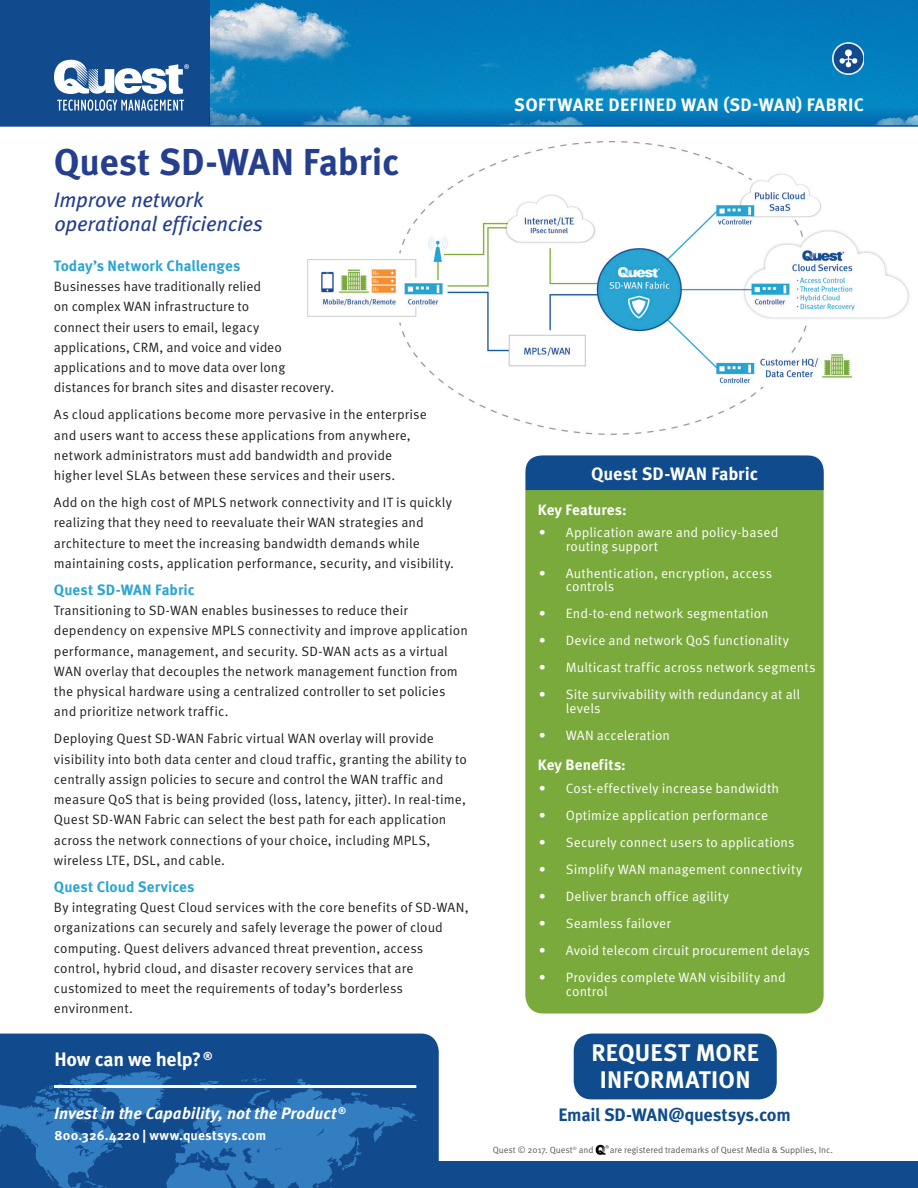
<style>
.page{position:relative;width:918px;height:1188px;background:#fff}
.page>*{position:absolute;margin:0;border:0;box-sizing:border-box;transform-origin:0 0}
.Heading_Large{font:700 37.5px "Meta OT";letter-spacing:-.01em;color:#253f8e}
.Features_Bullet_List{font:700 24px/27px "Meta OT";letter-spacing:.01em;color:#fff;text-align:center}
.Heading_Large-2{font:italic 21px/24px "Meta OT";letter-spacing:-.01em;color:#253f8e}
.t1{font:700 19.5px "Meta OT";letter-spacing:-.015em;color:#fff}
.Subhead{font:700 18px "Meta OT";letter-spacing:.02em;color:#fff}
.Footer_Large_Text{font:700 18px "Meta OT";letter-spacing:-.015em;color:#0f4b8d}
.Subhead-2{font:700 18px "Meta OT";letter-spacing:-.005em;color:#fff}
.t2{font:italic 700 16.5px "Meta OT";color:#fff}
.Body_Text{font:700 15px "Meta OT";letter-spacing:.005em;color:#2aa4d2}
.Features_Bullet_List-2{font:700 15px "Meta OT";letter-spacing:.005em;color:#fff}
.Body_Text-2{font:13.5px/20.2px "Meta OT Norm";letter-spacing:.005em;color:#231f20}
.t3{font:13.5px/13.5px "Meta OT Norm";letter-spacing:.005em;color:#fff}
.t4{font:700 13.5px "Meta OT";letter-spacing:.01em;color:#fff}
.t5{font:9px "Meta OT Norm";color:#57585a}
</style>
<div class="page">
<div style="left:525px;top:456px;width:299px;height:558px;background:#7aaa3c;border-radius:18px"></div>
<div style="left:526px;top:456px;width:298px;height:34px;background:#0f4b8d"></div>
<img style="left:307px;top:141px;width:602px;height:293px">
<div style="left:0;top:1161px;width:918px;height:27px;background:#124a8e"></div>
<img style="left:210px;top:0;width:708px;height:106px">
<div style="left:0;top:0;width:210px;height:126px;background:#124a8e"></div>
<svg style="left:57px;top:100px;width:127px;height:11px"></svg>
<svg style="left:54px;top:60px;width:135px;height:34px"></svg>
<svg style="left:210px;top:106px;width:708px;height:19px;background:#137fbb"></svg>
<hr style="left:0;top:125px;width:918px;height:2px;background:#124a8e">
<div style="left:0;top:1034px;width:439px;height:127px;background:#124a8e"></div>
<svg style="left:0;top:1071px;width:417px;height:117px;background:#2061a5"></svg>
<hr style="left:54px;top:1085px;width:362px;height:3px;background:#fff">
<img style="left:595px;top:1144px;width:14px;height:11px">
<img style="left:833px;top:43px;width:31px;height:31px">
<div style="left:574px;top:1034px;width:203px;height:65px;background:#0f4b8d;border-radius:18px"></div>
<p class="Heading_Large" style="left:54px;top:139px;width:347px">Quest SD-WAN Fabric</p>
<p class="Heading_Large-2" style="left:54px;top:188px;width:211px">Improve network operational efficiencies</p>
<p class="Body_Text" style="left:54px;top:256px;width:188px">Today’s Network Challenges</p>
<p class="Body_Text-2" style="left:54px;top:277px;width:209px">Businesses have traditionally relied</p>
<p class="Body_Text-2" style="left:54px;top:297px;width:197px">on complex WAN infrastructure to</p>
<p class="Body_Text-2" style="left:54px;top:317px;width:207px">connect their users to email, legacy</p>
<p class="Body_Text-2" style="left:54px;top:337px;width:229px">applications, CRM, and voice and video</p>
<p class="Body_Text-2" style="left:54px;top:358px;width:233px">applications and to move data over long</p>
<p class="Body_Text-2" style="left:54px;top:378px;width:282px">distances for branch sites and disaster recovery.</p>
<p class="Body_Text-2" style="left:54px;top:405px;width:375px">As cloud applications become more pervasive in the enterprise</p>
<p class="Body_Text-2" style="left:54px;top:425px;width:358px">and users want to access these applications from anywhere,</p>
<p class="Body_Text-2" style="left:54px;top:445px;width:340px">network administrators must add bandwidth and provide</p>
<p class="Body_Text-2" style="left:54px;top:466px;width:343px">higher level SLAs between these services and their users.</p>
<p class="Body_Text-2" style="left:54px;top:493px;width:402px">Add on the high cost of MPLS network connectivity and IT is quickly realizing that they need to reevaluate their WAN strategies and architecture to meet the increasing bandwidth demands while maintaining costs, application performance, security, and visibility.</p>
<p class="Body_Text" style="left:54px;top:580px;width:142px">Quest SD-WAN Fabric</p>
<p class="Body_Text-2" style="left:54px;top:601px;width:415px">Transitioning to SD-WAN enables businesses to reduce their dependency on expensive MPLS connectivity and improve application performance, management, and security. SD-WAN acts as a virtual WAN overlay that decouples the network management function from the physical hardware using a centralized controller to set policies and prioritize network traffic.</p>
<p class="Body_Text-2" style="left:54px;top:729px;width:414px">Deploying Quest SD-WAN Fabric virtual WAN overlay will provide visibility into both data center and cloud traffic, granting the ability to centrally assign policies to secure and control the WAN traffic and measure QoS that is being provided (loss, latency, jitter). In real-time, Quest SD-WAN Fabric can select the best path for each application across the network connections of your choice, including MPLS, wireless LTE, DSL, and cable.</p>
<p class="Body_Text" style="left:54px;top:877px;width:142px">Quest Cloud Services</p>
<p class="Body_Text-2" style="left:54px;top:898px;width:416px">By integrating Quest Cloud services with the core benefits of SD-WAN, organizations can securely and safely leverage the power of cloud computing. Quest delivers advanced threat prevention, access control, hybrid cloud, and disaster recovery services that are customized to meet the requirements of today’s borderless environment.</p>
<h3 class="t1" style="left:55px;top:1047px;width:160px">How can we help? <sup>®</sup></h3>
<p class="t2" style="left:54px;top:1103px;width:293px">Invest in the Capability, not the Product <sup>®</sup></p>
<p class="t4" style="left:55px;top:1127px;width:213px">800.326.4220 | www.questsys.com</p>
<h3 class="Subhead" style="left:514px;top:93px;width:351px">SOFTWARE DEFINED WAN (SD-WAN) FABRIC</h3>
<p class="Subhead-2" style="left:591px;top:462px;width:168px">Quest SD-WAN Fabric</p>
<p class="Features_Bullet_List-2" style="left:538px;top:501px;width:90px">Key Features:</p>
<p class="t3" style="left:566px;top:526px;width:214px;text-indent:-27px">• Application aware and policy-based routing support</p>
<p class="t3" style="left:566px;top:567px;width:208px;text-indent:-27px">• Authentication, encryption, access controls</p>
<p class="t3" style="left:539px;top:607px;width:231px">• End-to-end network segmentation</p>
<p class="t3" style="left:539px;top:634px;width:252px">• Device and network QoS functionality</p>
<p class="t3" style="left:539px;top:661px;width:278px">• Multicast traffic across network segments</p>
<p class="t3" style="left:566px;top:688px;width:236px;text-indent:-27px">• Site survivability with redundancy at all levels</p>
<p class="t3" style="left:539px;top:729px;width:133px">• WAN acceleration</p>
<p class="Features_Bullet_List-2" style="left:538px;top:755px;width:89px">Key Benefits:</p>
<p class="t3" style="left:539px;top:782px;width:242px">• Cost-effectively increase bandwidth</p>
<p class="t3" style="left:539px;top:809px;width:231px">• Optimize application performance</p>
<p class="t3" style="left:539px;top:836px;width:257px">• Securely connect users to applications</p>
<p class="t3" style="left:539px;top:863px;width:265px">• Simplify WAN management connectivity</p>
<p class="t3" style="left:539px;top:890px;width:192px">• Deliver branch office agility</p>
<p class="t3" style="left:539px;top:917px;width:133px">• Seamless failover</p>
<p class="t3" style="left:539px;top:944px;width:273px">• Avoid telecom circuit procurement delays</p>
<p class="t3" style="left:566px;top:971px;width:222px;text-indent:-27px">• Provides complete WAN visibility and control</p>
<p class="Features_Bullet_List" style="left:591px;top:1039px;width:169px">REQUEST MORE<br>INFORMATION</p>
<p class="Footer_Large_Text" style="left:558px;top:1103px;width:234px">Email SD-WAN@questsys.com</p>
<p class="t5" style="left:493px;top:1145px;width:102px">Quest © 2017. Quest<sup>®</sup> and</p>
<p class="t5" style="left:610px;top:1145px;width:225px">are registered trademarks of Quest Media &amp; Supplies, Inc.</p>
</div>
